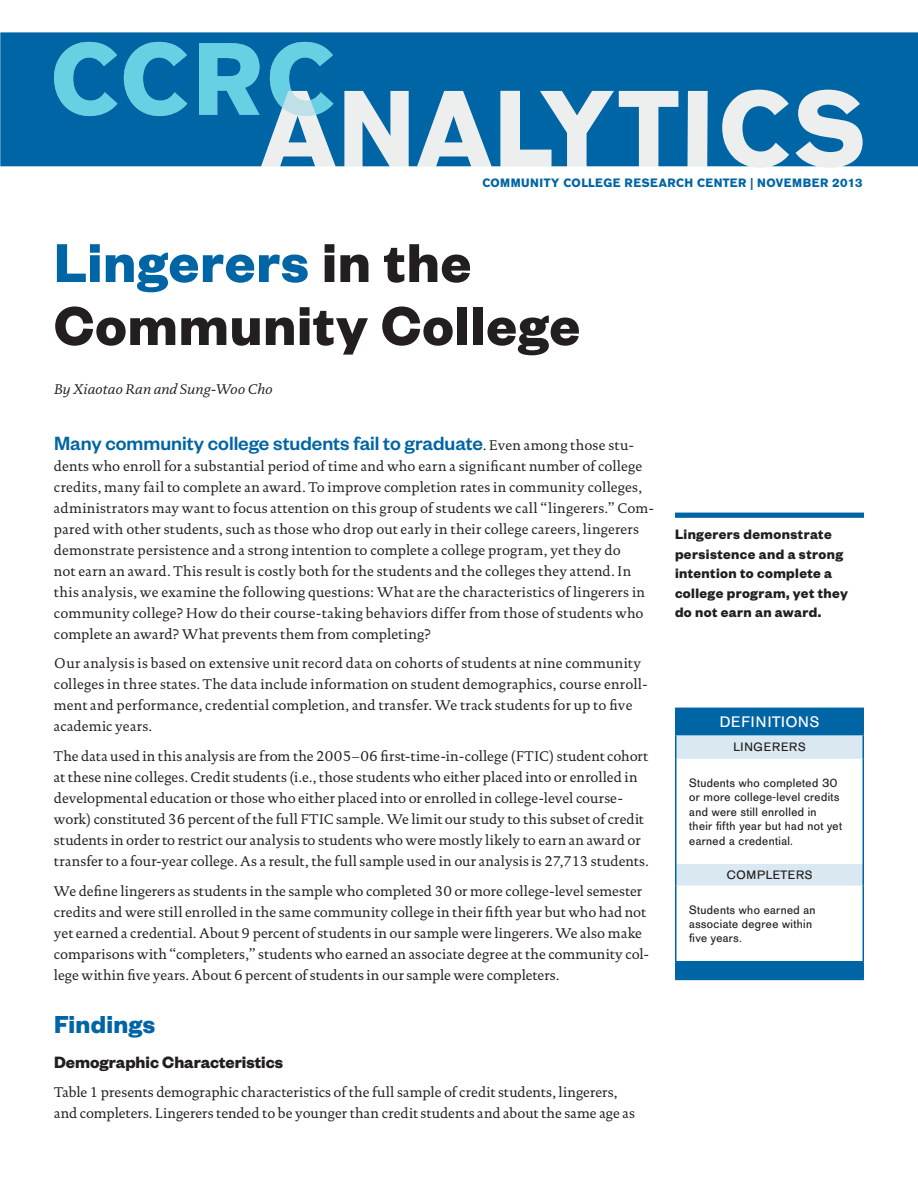
<style>
.page{position:relative;width:918px;height:1188px;background:#fff}
.page>*{position:absolute;margin:0;border:0;box-sizing:border-box;transform-origin:0 0}
.t1{font:700 60px/63px "Founders Grotesk";letter-spacing:.015em;color:#231f20}
.t2{font:700 27px "Founders Grotesk";letter-spacing:.01em;color:#0065a4}
.t3{font:500 21px "Founders Grotesk";color:#0065a4}
.t4{font:700 18px "Founders Grotesk";color:#231f20}
.t5{font:700 15px/19.5px "Founders Grotesk";letter-spacing:.025em;color:#231f20}
.t6{font:15px "AG Old Face";letter-spacing:.06em;color:#fff}
.t7{font:14.25px/21px "DTL Documenta TOT";letter-spacing:.01em;color:#231f20}
.t8{font:italic 14.25px "DTL Documenta TOT";letter-spacing:.005em;color:#231f20}
.t9{font:12px/14.4px "AG Old Face";letter-spacing:.035em;color:#231f20}
.t10{font:700 12px "AG Old Face";letter-spacing:.04em;color:#0065a4}
.t11{font:12px "AG Old Face";letter-spacing:.06em;color:#231f20}
.s1{color:#0065a4}
.s2{font-family:"DTL Documenta TOT";font-weight:400;font-size:14.25px;color:#231f20}
</style>
<div class="page">
<svg style="left:261px;top:166px;width:602px;height:2px"></svg>
<svg style="left:0;top:32px;width:918px;height:134px;background:#3587b7"></svg>
<div style="left:675px;top:513px;width:189px;height:5px;background:#0065a4"></div>
<svg style="left:676px;top:886px;width:187px;height:93px"></svg>
<hr style="left:675px;top:708px;width:189px;height:1px;background:#0065a4">
<svg style="left:675px;top:709px;width:189px;height:177px"></svg>
<hr style="left:675px;top:886px;width:1px;height:75px;background:#0065a4">
<hr style="left:863px;top:886px;width:1px;height:75px;background:#0065a4">
<hr style="left:675px;top:961px;width:189px;height:2px;background:#0065a4">
<svg style="left:675px;top:963px;width:1px;height:16px"></svg>
<svg style="left:863px;top:963px;width:1px;height:16px"></svg>
<hr style="left:675px;top:979px;width:189px;height:1px;background:#0065a4">
<p class="t10" style="left:482px;top:176px;width:382px">COMMUNITY COLLEGE RESEARCH CENTER | NOVEMBER 2013</p>
<h1 class="t1" style="left:54px;top:228px;width:528px"><span class="s1">Lingerers</span> in the<br>Community College</h1>
<p class="t8" style="left:54px;top:381px;width:220px">By Xiaotao Ran and Sung-Woo Cho</p>
<h3 class="t3" style="left:54px;top:430px;width:582px">Many community college students fail to graduate<span class="s2">. Even among those stu-</span></h3>
<p class="t7" style="left:54px;top:455px;width:602px">dents who enroll for a substantial period of time and who earn a significant number of college credits, many fail to complete an award. To improve completion rates in community colleges, administrators may want to focus attention on this group of students we call “lingerers.” Com&shy;pared with other students, such as those who drop out early in their college careers, lingerers demonstrate persistence and a strong intention to complete a college program, yet they do<br>not earn an award. This result is costly both for the students and the colleges they attend. In this analysis, we examine the following questions: What are the characteristics of lingerers in community college? How do their course-taking behaviors differ from those of students who complete an award? What prevents them from completing?</p>
<p class="t7" style="left:54px;top:653px;width:595px">Our analysis is based on extensive unit record data on cohorts of students at nine community colleges in three states. The data include information on student demographics, course enroll&shy;ment and performance, credential completion, and transfer. We track students for up to five academic years.</p>
<p class="t7" style="left:54px;top:745px;width:596px">The data used in this analysis are from the 2005–06 first-time-in-college (FTIC) student cohort at these nine colleges. Credit students (i.e., those students who either placed into or enrolled in developmental education or those who either placed into or enrolled in college-level course&shy;work) constituted 36 percent of the full FTIC sample. We limit our study to this subset of credit students in order to restrict our analysis to students who were mostly likely to earn an award or transfer to a four-year college. As a result, the full sample used in our analysis is 27,713 students.</p>
<p class="t7" style="left:54px;top:880px;width:597px">We define lingerers as students in the sample who completed 30 or more college-level semester credits and were still enrolled in the same community college in their fifth year but who had not yet earned a credential. About 9 percent of students in our sample were lingerers. We also make comparisons with “completers,” students who earned an associate degree at the community col&shy;lege within five years. About 6 percent of students in our sample were completers.</p>
<h2 class="t2" style="left:54px;top:1007px;width:103px">Findings</h2>
<p class="t4" style="left:54px;top:1051px;width:231px">Demographic Characteristics</p>
<p class="t7" style="left:54px;top:1082px;width:582px">Table 1 presents demographic characteristics of the full sample of credit students, lingerers, and completers. Lingerers tended to be younger than credit students and about the same age as</p>
<p class="t5" style="left:675px;top:524px;width:175px">Lingerers demonstrate persistence and a strong intention to complete a college program, yet they do not earn an award.</p>
<p class="t6" style="left:720px;top:713px;width:101px">DefiniTIONS</p>
<p class="t9" style="left:733px;top:740px;width:74px">LINGERERS</p>
<p class="t9" style="left:689px;top:776px;width:154px">Students who completed 30 or more college-level credits and were still enrolled in their fifth year but had not yet earned a credential.</p>
<p class="t11" style="left:727px;top:868px;width:87px">COMPLETERS</p>
<p class="t9" style="left:689px;top:903px;width:128px">Students who earned an associate degree within five years.</p>
</div>
